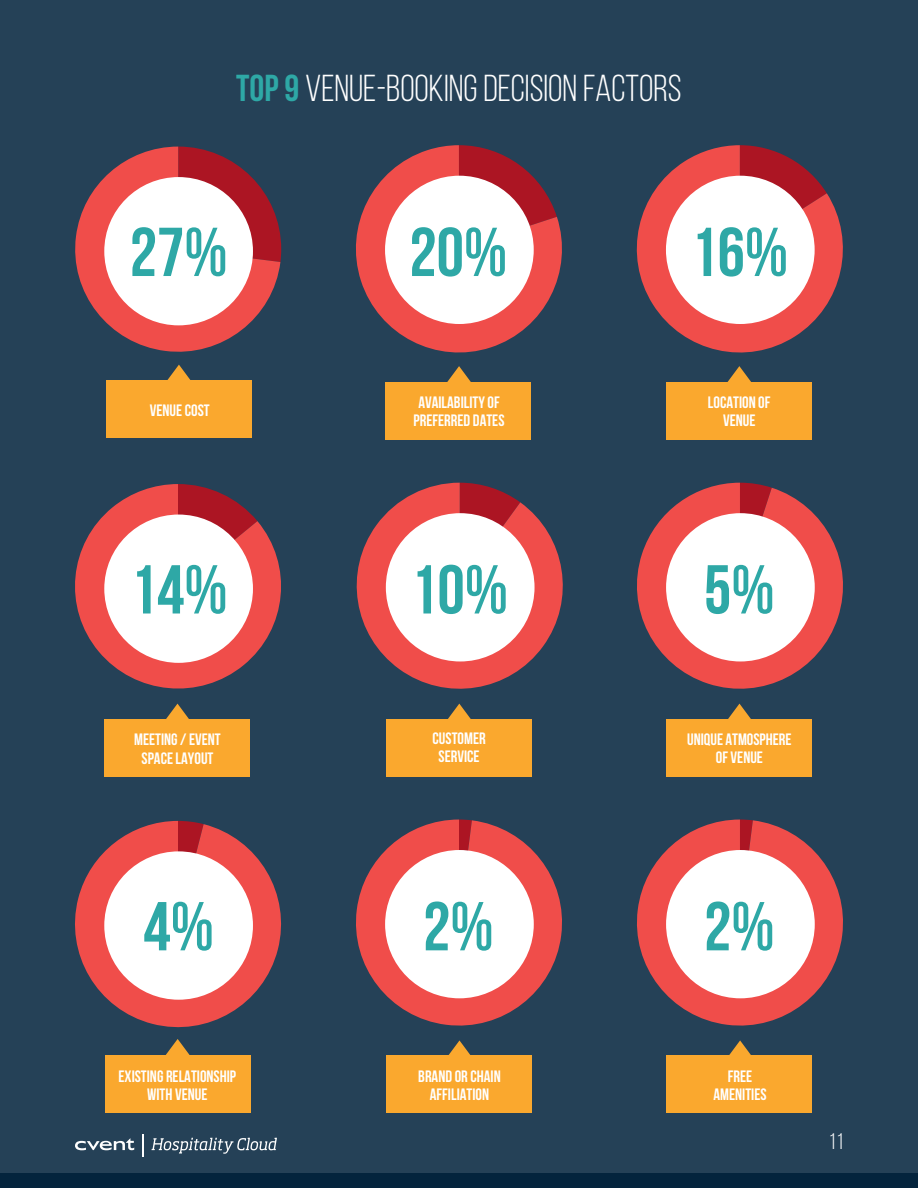
<style>
.page{position:relative;width:918px;height:1188px;background:#254157}
.page>*{position:absolute;margin:0;border:0;box-sizing:border-box;transform-origin:0 0}
.t1{font:700 69px "Bebas Neue";color:#2ea8a6}
.t2{font:37.5px "Bebas Neue";color:#fff}
.t3{font:22.5px "Bebas Neue";color:#fff}
.t4{font:700 16.5px/18px "Bebas Neue";color:#fff;text-align:center}
.s1{font-weight:700;color:#2ea8a6}
</style>
<div class="page">
<div style="left:0;top:1173px;width:918px;height:15px;background:#04243d"></div>
<svg style="left:75px;top:1138px;width:59px;height:12px"></svg>
<svg style="left:142px;top:1134px;width:1px;height:23px"></svg>
<svg style="left:152px;top:1138px;width:125px;height:16px"></svg>
<svg style="left:355px;top:145px;width:207px;height:208px"></svg>
<div style="left:385px;top:176px;width:149px;height:148px;background:#fff;border-radius:50%"></div>
<div style="left:386px;top:382px;width:145px;height:57px;background:#faa82e"></div>
<svg style="left:447px;top:366px;width:24px;height:16px"></svg>
<svg style="left:75px;top:147px;width:205px;height:205px"></svg>
<div style="left:104px;top:177px;width:149px;height:148px;background:#fff;border-radius:50%"></div>
<div style="left:106px;top:381px;width:146px;height:57px;background:#faa82e"></div>
<svg style="left:166px;top:365px;width:26px;height:16px"></svg>
<div style="left:666px;top:382px;width:145px;height:57px;background:#faa82e"></div>
<svg style="left:727px;top:367px;width:24px;height:15px"></svg>
<svg style="left:636px;top:145px;width:207px;height:222px"></svg>
<div style="left:666px;top:176px;width:149px;height:148px;background:#fff;border-radius:50%"></div>
<svg style="left:356px;top:483px;width:207px;height:206px;fill:#f04d4a"></svg>
<div style="left:386px;top:513px;width:149px;height:148px;background:#fff;border-radius:50%"></div>
<div style="left:386px;top:719px;width:145px;height:57px;background:#faa82e"></div>
<svg style="left:448px;top:704px;width:23px;height:15px"></svg>
<div style="left:104px;top:719px;width:146px;height:57px;background:#faa82e"></div>
<svg style="left:166px;top:704px;width:23px;height:15px"></svg>
<svg style="left:75px;top:484px;width:206px;height:205px;fill:#f04d4a"></svg>
<div style="left:104px;top:515px;width:149px;height:148px;background:#fff;border-radius:50%"></div>
<div style="left:667px;top:719px;width:145px;height:57px;background:#faa82e"></div>
<svg style="left:728px;top:704px;width:23px;height:15px"></svg>
<svg style="left:637px;top:483px;width:206px;height:206px;fill:#f04d4a"></svg>
<div style="left:666px;top:513px;width:149px;height:148px;background:#fff;border-radius:50%"></div>
<svg style="left:356px;top:820px;width:206px;height:206px;fill:#f04d4a"></svg>
<div style="left:385px;top:850px;width:149px;height:148px;background:#fff;border-radius:50%"></div>
<div style="left:386px;top:1056px;width:146px;height:57px;background:#faa82e"></div>
<svg style="left:447px;top:1040px;width:25px;height:16px"></svg>
<div style="left:105px;top:1055px;width:145px;height:58px;background:#faa82e"></div>
<svg style="left:166px;top:1039px;width:24px;height:16px"></svg>
<svg style="left:75px;top:821px;width:207px;height:207px;fill:#f04d4a"></svg>
<div style="left:104px;top:851px;width:149px;height:149px;background:#fff;border-radius:50%"></div>
<svg style="left:637px;top:820px;width:206px;height:206px;fill:#f04d4a"></svg>
<div style="left:666px;top:850px;width:149px;height:148px;background:#fff;border-radius:50%"></div>
<div style="left:667px;top:1056px;width:145px;height:57px;background:#faa82e"></div>
<svg style="left:727px;top:1040px;width:26px;height:16px"></svg>
<h2 class="t2" style="left:236px;top:68px;width:447px"><span class="s1">TOP 9</span> VENUE-BOOKING DECISION FACTORS</h2>
<h1 class="t1" style="left:130px;top:214px;width:99px">27%</h1>
<h1 class="t1" style="left:409px;top:214px;width:99px">20%</h1>
<h1 class="t1" style="left:690px;top:214px;width:99px">16%</h1>
<p class="t4" style="left:414px;top:393px;width:92px;text-align:left">AVAILABILITY OF<br>PREFERRED DATES</p>
<p class="t4" style="left:150px;top:401px;width:61px">VENUE COST</p>
<p class="t4" style="left:708px;top:394px;width:64px">LOCATION OF<br>VENUE</p>
<h1 class="t1" style="left:130px;top:552px;width:99px">14%</h1>
<p class="t4" style="left:134px;top:731px;width:88px">MEETING / EVENT<br>SPACE LAYOUT</p>
<h1 class="t1" style="left:410px;top:552px;width:99px">10%</h1>
<p class="t4" style="left:433px;top:729px;width:55px">CUSTOMER<br>SERVICE</p>
<h1 class="t1" style="left:704px;top:552px;width:72px">5%</h1>
<p class="t4" style="left:687px;top:730px;width:106px">UNIQUE ATMOSPHERE<br>OF VENUE</p>
<h1 class="t1" style="left:143px;top:889px;width:72px">4%</h1>
<h1 class="t1" style="left:704px;top:889px;width:72px">2%</h1>
<h1 class="t1" style="left:423px;top:889px;width:72px">2%</h1>
<p class="t4" style="left:119px;top:1067px;width:119px">EXISTING RELATIONSHIP<br>WITH VENUE</p>
<p class="t4" style="left:418px;top:1067px;width:84px">BRAND OR CHAIN<br>AFFILIATION</p>
<p class="t4" style="left:714px;top:1067px;width:55px">FREE<br>AMENITIES</p>
<h3 class="t3" style="left:829px;top:1130px;width:15px">11</h3>
</div>
